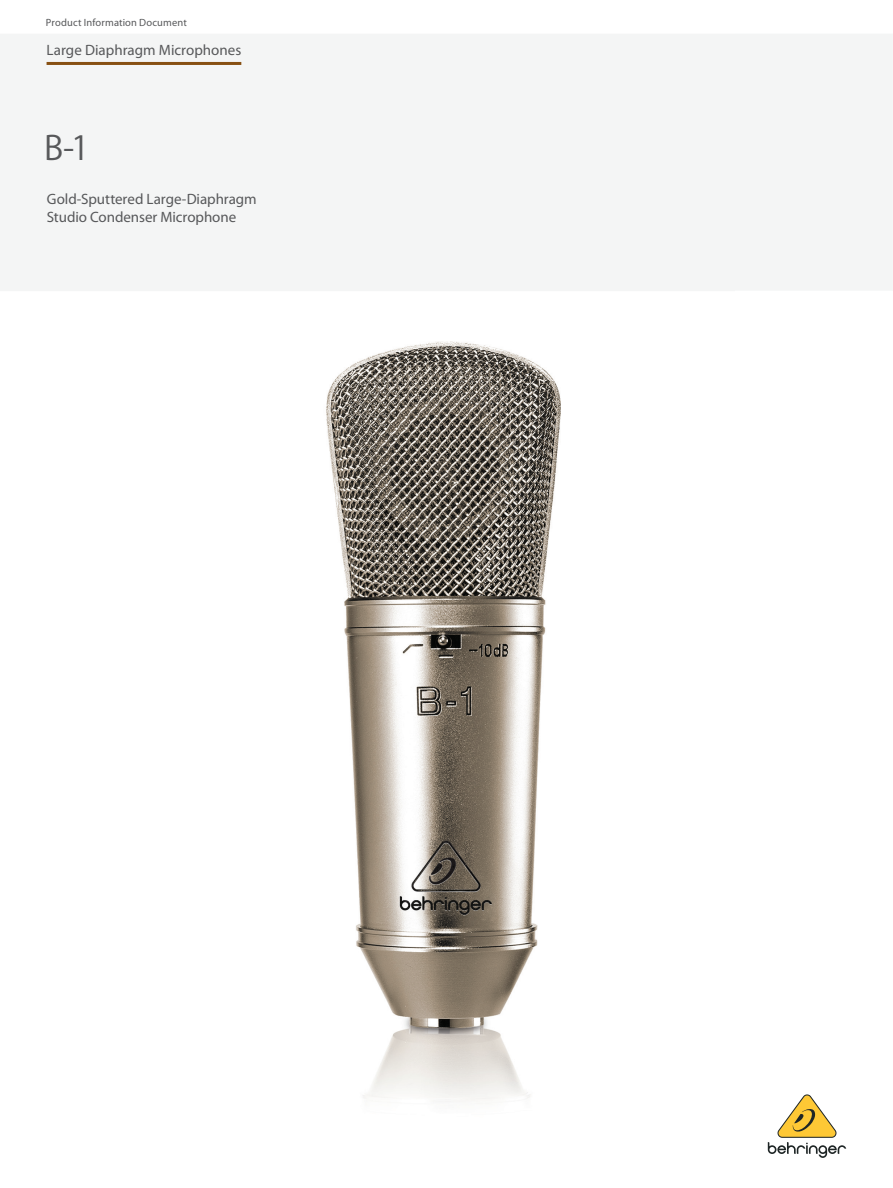
<style>
.page{position:relative;width:893px;height:1188px;background:#fff}
.page>*{position:absolute;margin:0;border:0;box-sizing:border-box;transform-origin:0 0}
.t1{font:33px "Koz Go Pro Regular 90 pv RKSJ H";color:#57585a}
.t2{font:15px/18px "Myriad Pro";letter-spacing:-.005em;color:#57585a}
.t3{font:10.5px "Myriad Pro";letter-spacing:.015em;color:#57585a}
</style>
<div class="page">
<hr style="left:47px;top:62px;width:194px;height:3px;background:#875013">
<svg style="left:768px;top:1094px;width:78px;height:64px"></svg>
<img style="left:325px;top:341px;width:236px;height:774px">
<p class="t3" style="left:46px;top:18px;width:142px">Product Information Document</p>
<p class="t2" style="left:47px;top:42px;width:196px">Large Diaphragm Microphones</p>
<h1 class="t1" style="left:44px;top:135px;width:47px">B-1</h1>
<p class="t2" style="left:47px;top:191px;width:211px">Gold-Sputtered Large-Diaphragm<br>Studio Condenser Microphone</p>
</div>
